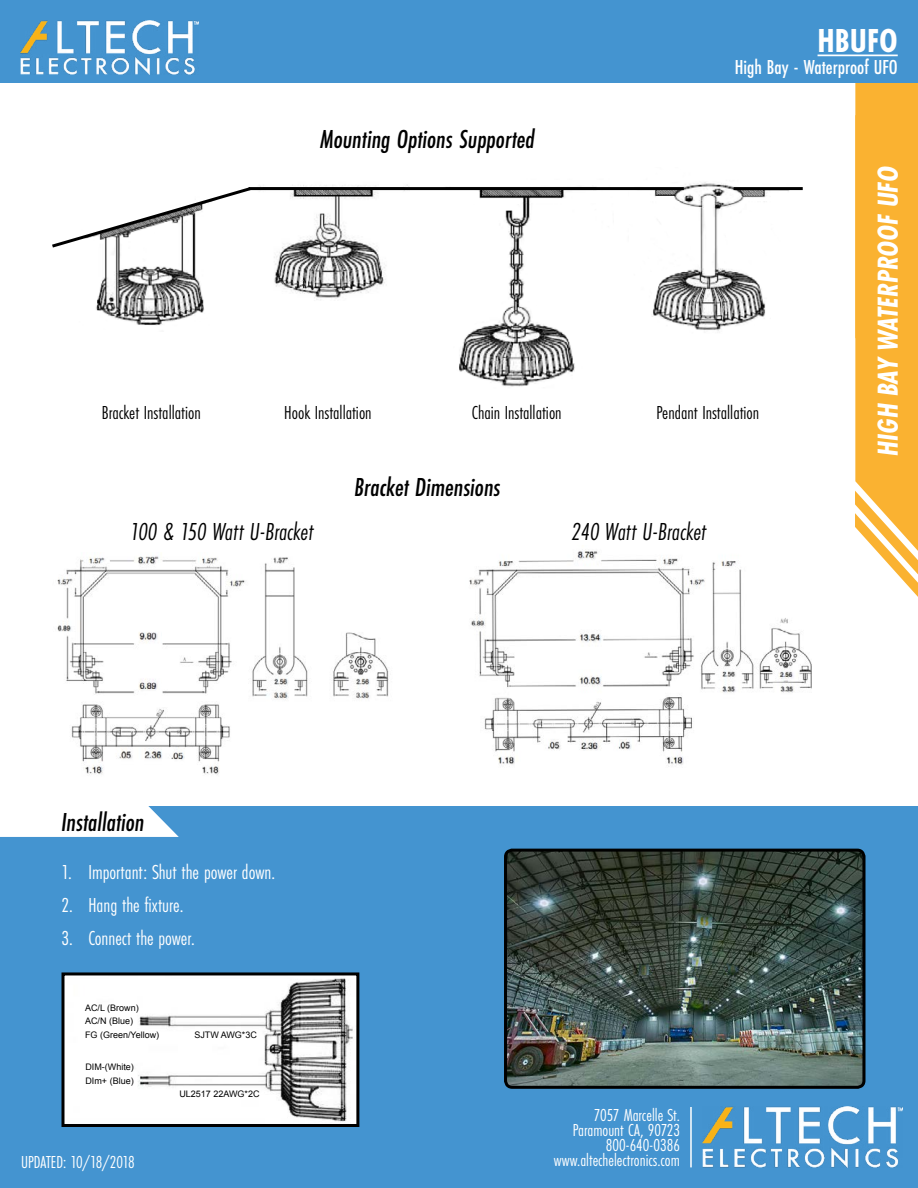
<style>
.page{position:relative;width:918px;height:1188px;background:#fff}
.page>*{position:absolute;margin:0;border:0;box-sizing:border-box;transform-origin:0 0}
.t1{font:700 34.5px "Futura PT Cond";color:#fff}
.t2{font:italic 700 30px "Futura PT Cond";color:#fff}
.t3{font:italic 500 27px "Futura PT Cond";color:#000}
.t4{font:italic 25.5px "Futura PT Cond";color:#000}
.t5{font:21px "Futura PT Cond";color:#fff}
.t6{font:500 21px "Futura PT Cond";color:#fff}
.t7{font:19.5px "Futura PT Cond";color:#000}
.t8{font:18px/15px "Futura PT Cond";color:#fff;text-align:right}
.t9{font:9px/13.5px "Arial";color:#000}
</style>
<div class="page">
<svg style="left:855px;top:83px;width:63px;height:514px;background:#faba47"></svg>
<div style="left:0;top:806px;width:918px;height:382px;background:#4494d0"></div>
<div style="left:0;top:0;width:918px;height:83px;background:#4494d0"></div>
<hr style="left:818px;top:55px;width:80px;height:1px;background:#fff">
<svg style="left:0;top:806px;width:179px;height:31px;background:#eef5fa"></svg>
<img style="left:66px;top:976px;width:289px;height:147px">
<div style="left:62px;top:972px;width:297px;height:155px;border:3px solid #000"></div>
<img style="left:57px;top:556px;width:332px;height:219px">
<img style="left:469px;top:549px;width:343px;height:218px">
<img style="left:506px;top:850px;width:356px;height:235px">
<div style="left:504px;top:849px;width:362px;height:240px;border:3px solid #000;border-radius:7px"></div>
<img style="left:629px;top:182px;width:160px;height:149px">
<img style="left:254px;top:184px;width:157px;height:116px">
<img style="left:96px;top:250px;width:108px;height:75px">
<img style="left:411px;top:190px;width:218px;height:197px">
<hr style="left:734px;top:187px;width:69px;height:3px;background:#000">
<hr style="left:249px;top:187px;width:435px;height:3px;background:#000">
<svg style="left:52px;top:187px;width:202px;height:63px"></svg>
<img style="left:20px;top:20px;width:178px;height:55px">
<img style="left:702px;top:1106px;width:200px;height:62px">
<hr style="left:690px;top:1107px;width:2px;height:60px;background:#fff">
<h3 class="t3" style="left:320px;top:123px;width:216px">Mounting Options Supported</h3>
<h1 class="t1" style="left:818px;top:21px;width:82px">HBUFO</h1>
<p class="t6" style="left:735px;top:55px;width:165px">High Bay - Waterproof UFO</p>
<p class="t7" style="left:102px;top:401px;width:100px">Bracket Installation</p>
<p class="t7" style="left:284px;top:401px;width:89px">Hook Installation</p>
<p class="t7" style="left:472px;top:401px;width:91px">Chain Installation</p>
<p class="t7" style="left:657px;top:401px;width:104px">Pendant Installation</p>
<h3 class="t3" style="left:355px;top:471px;width:147px">Bracket Dimensions</h3>
<h3 class="t4" style="left:130px;top:517px;width:185px">100 &amp; 150 Watt U-Bracket</h3>
<h3 class="t4" style="left:571px;top:517px;width:136px">240 Watt U-Bracket</h3>
<h3 class="t3" style="left:62px;top:806px;width:85px">Installation</h3>
<p class="t5" style="left:62px;top:860px;width:215px">1. Important: Shut the power down.</p>
<p class="t5" style="left:62px;top:893px;width:124px">2. Hang the fixture.</p>
<p class="t5" style="left:62px;top:926px;width:135px">3. Connect the power.</p>
<p class="t9" style="left:85px;top:1001px;width:76px">AC/L (Brown)<br>AC/N (Blue)<br>FG (Green/Yellow)</p>
<p class="t9" style="left:85px;top:1061px;width:50px">DIM-(White)<br>DIm+ (Blue)</p>
<p class="t9" style="left:194px;top:1028px;width:64px">SJTW AWG*3C</p>
<p class="t9" style="left:179px;top:1088px;width:82px">UL2517 22AWG*2C</p>
<p class="t8" style="left:573px;top:1108px;width:108px">7057 Marcelle St.<br>Paramount CA, 90723<br>800-640-0386</p>
<p class="t8" style="left:21px;top:1154px;width:115px">UPDATED: 10/18/2018</p>
<p class="t8" style="left:554px;top:1153px;width:128px">www.altechelectronics.com</p>
<h2 class="t2" style="left:871px;top:456px;width:291px;rotate:-90deg">HIGH BAY WATERPROOF UFO</h2>
</div>
